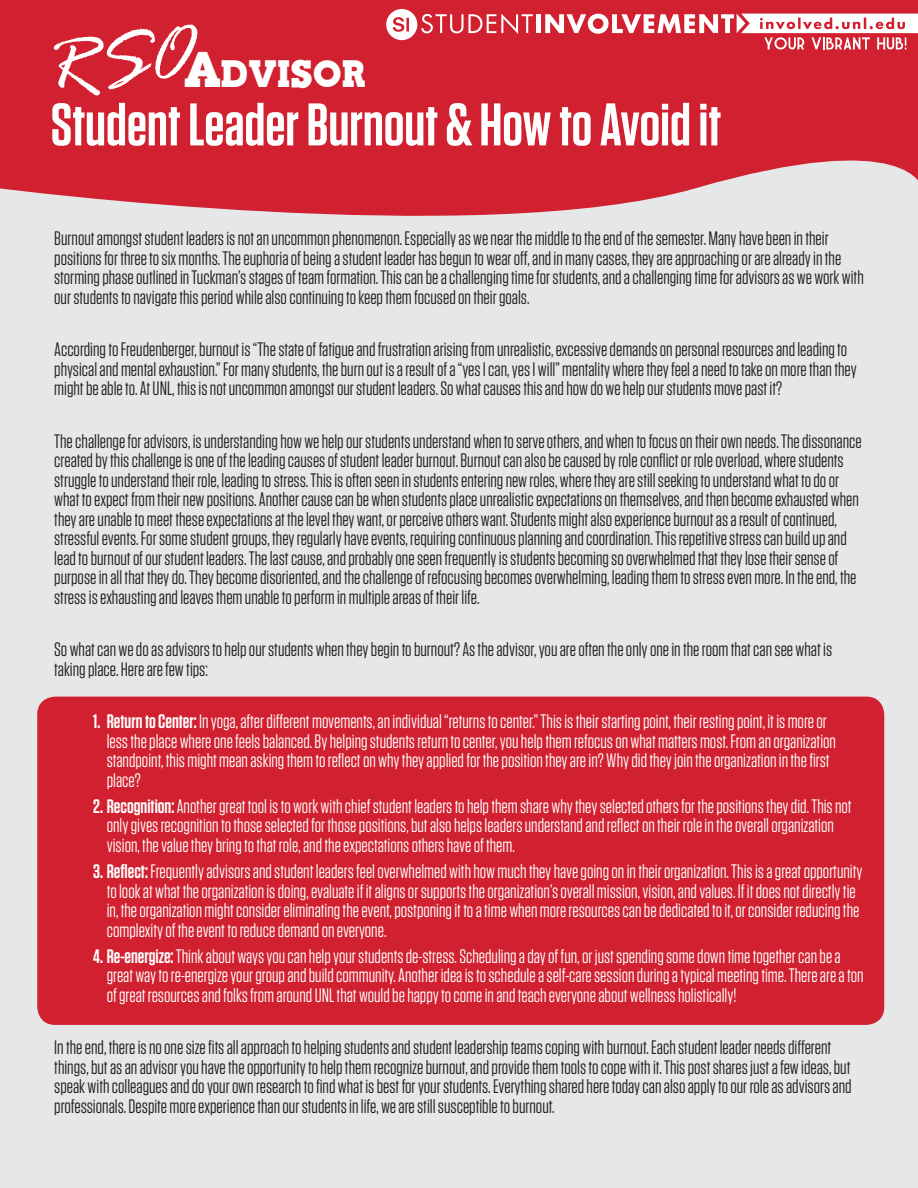
<style>
.page{position:relative;width:918px;height:1188px;background:#fff}
.page>*{position:absolute;margin:0;border:0;box-sizing:border-box;transform-origin:0 0}
.t1{font:600 60px "Tungsten";color:#fff}
.t2{font:700 38.1px "Nebraska";color:#fff}
.t3{font:19.5px/19.5px "Tungsten";color:#231f20}
.t4{font:19.5px/19.5px "Tungsten";color:#fff}
.s1{font-weight:600}
</style>
<div class="page">
<div style="left:0;top:0;width:914px;height:1188px;background:#e6e7e9"></div>
<svg style="left:0;top:0;width:918px;height:250px;fill:#d1202f"></svg>
<div style="left:536px;top:14px;width:5px;height:19px;background:#fff"></div>
<svg style="left:386px;top:9px;width:148px;height:31px;background:#dd5b66"></svg>
<svg style="left:545px;top:14px;width:373px;height:36px;background:#e37a83"></svg>
<div style="left:37px;top:697px;width:847px;height:328px;background:#d1202f;border-radius:18px"></div>
<div style="left:53px;top:24px;width:149px;height:75px;background:#d1202f"></div>
<p class="t2" style="left:184px;top:51px;width:184px">Advisor</p>
<p class="t1" style="left:51px;top:93px;width:672px">Student Leader Burnout &amp; How to Avoid it</p>
<p class="t3" style="left:54px;top:229px;width:811px">Burnout amongst student leaders is not an uncommon phenomenon. Especially as we near the middle to the end of the semester. Many have been in their positions for three to six months. The euphoria of being a student leader has begun to wear off, and in many cases, they are approaching or are already in the storming phase outlined in Tuckman’s stages of team formation. This can be a challenging time for students, and a challenging time for advisors as we work with our students to navigate this period while also continuing to keep them focused on their goals.</p>
<p class="t3" style="left:54px;top:340px;width:804px">According to Freudenberger, burnout is “The state of fatigue and frustration arising from unrealistic, excessive demands on personal resources and leading to physical and mental exhaustion.” For many students, the burn out is a result of a “yes I can, yes I will” mentality where they feel a need to take on more than they might be able to. At UNL, this is not uncommon amongst our student leaders. So what causes this and how do we help our students move past it?</p>
<p class="t3" style="left:54px;top:431px;width:809px">The challenge for advisors, is understanding how we help our students understand when to serve others, and when to focus on their own needs. The dissonance created by this challenge is one of the leading causes of student leader burnout. Burnout can also be caused by role conflict or role overload, where students struggle to understand their role, leading to stress. This is often seen in students entering new roles, where they are still seeking to understand what to do or what to expect from their new positions. Another cause can be when students place unrealistic expectations on themselves, and then become exhausted when they are unable to meet these expectations at the level they want, or perceive others want. Students might also experience burnout as a result of continued, stressful events. For some student groups, they regularly have events, requiring continuous planning and coordination. This repetitive stress can build up and lead to burnout of our student leaders. The last cause, and probably one seen frequently is students becoming so overwhelmed that they lose their sense of purpose in all that they do. They become disoriented, and the challenge of refocusing becomes overwhelming, leading them to stress even more. In the end, the stress is exhausting and leaves them unable to perform in multiple areas of their life.</p>
<p class="t3" style="left:54px;top:640px;width:779px">So what can we do as advisors to help our students when they begin to burnout? As the advisor, you are often the only one in the room that can see what is taking place. Here are few tips:</p>
<p class="t4" style="left:107px;top:712px;width:731px;text-indent:-14px"><span class="s1">1. Return to Center:</span> In yoga, after different movements, an individual “returns to center.” This is their starting point, their resting point, it is more or less the place where one feels balanced. By helping students return to center, you help them refocus on what matters most. From an organization standpoint, this might mean asking them to reflect on why they applied for the position they are in? Why did they join the organization in the first place?</p>
<p class="t4" style="left:107px;top:797px;width:746px;text-indent:-14px"><span class="s1">2. Recognition:</span> Another great tool is to work with chief student leaders to help them share why they selected others for the positions they did. This not only gives recognition to those selected for those positions, but also helps leaders understand and reflect on their role in the overall organization vision, the value they bring to that role, and the expectations others have of them.</p>
<p class="t4" style="left:107px;top:862px;width:757px;text-indent:-14px"><span class="s1">3. Reflect:</span> Frequently advisors and student leaders feel overwhelmed with how much they have going on in their organization. This is a great opportunity to look at what the organization is doing, evaluate if it aligns or supports the organization’s overall mission, vision, and values. If it does not directly tie in, the organization might consider eliminating the event, postponing it to a time when more resources can be dedicated to it, or consider reducing the complexity of the event to reduce demand on everyone.</p>
<p class="t4" style="left:107px;top:947px;width:758px;text-indent:-14px"><span class="s1">4. Re-energize:</span> Think about ways you can help your students de-stress. Scheduling a day of fun, or just spending some down time together can be a great way to re-energize your group and build community. Another idea is to schedule a self-care session during a typical meeting time. There are a ton of great resources and folks from around UNL that would be happy to come in and teach everyone about wellness holistically!</p>
<p class="t3" style="left:54px;top:1038px;width:799px">In the end, there is no one size fits all approach to helping students and student leadership teams coping with burnout. Each student leader needs different things, but as an advisor you have the opportunity to help them recognize burnout, and provide them tools to cope with it. This post shares just a few ideas, but speak with colleagues and do your own research to find what is best for your students. Everything shared here today can also apply to our role as advisors and professionals. Despite more experience than our students in life, we are still susceptible to burnout.</p>
</div>
